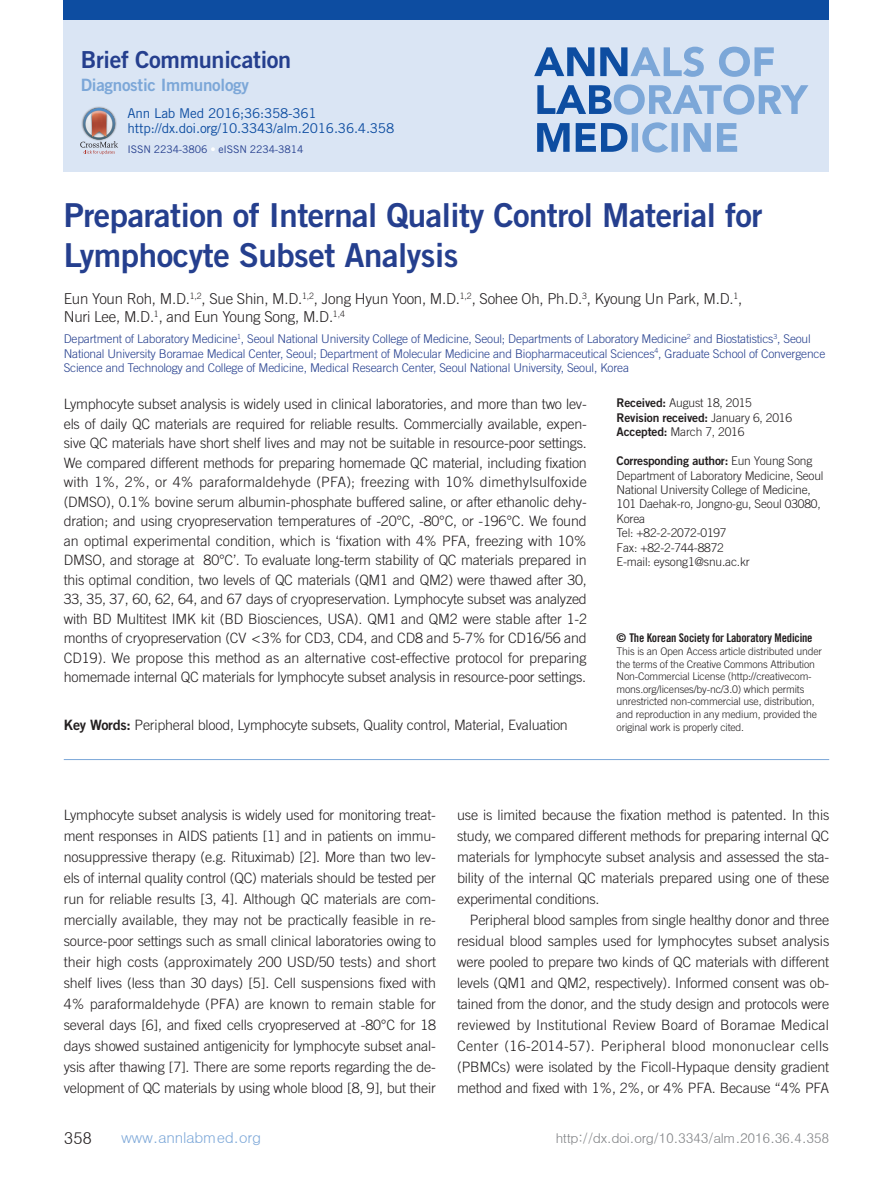
<style>
.page{position:relative;width:893px;height:1191px;background:#fff}
.page>*{position:absolute;margin:0;border:0;box-sizing:border-box;transform-origin:0 0}
.제목{font:33px/39.6px "Trade Gothic LT Std Bd 2";letter-spacing:-.015em;color:#253f8e}
.논문분류{font:23.4px "Trade Gothic LT Std Bd 2";letter-spacing:-.015em;color:#253f8e}
.논문소분류{font:16.95px "Trade Gothic LT Std Bd 2";letter-spacing:-.015em;color:#7ca7d8}
.URL{font:16.5px "Dotum";color:#231f20}
.저자{font:300 15px/18px "Trade Gothic LT Std";letter-spacing:-.015em;color:#231f20}
.URL-2{font:15px "Dotum";letter-spacing:-.02em;color:#7ca7d8}
.본문{font:300 14.25px/21px "Trade Gothic LT Std";letter-spacing:-.015em;color:#231f20;text-align:justify}
.초록{font:300 14.25px/19.5px "Trade Gothic LT Std";letter-spacing:-.015em;color:#231f20;text-align:justify}
.t1{font:13.5px "Dotum";letter-spacing:-.03em;color:#808285}
.DOI_단락{font:13.5px "Trade Gothic LT Std";letter-spacing:-.015em;color:#0d4da1}
.서지단락{font:13.5px "Trade Gothic LT Std";letter-spacing:-.015em;color:#0d4da1}
.소속{font:300 12px/14.4px "Trade Gothic LT Std";letter-spacing:-.015em;color:#253f8e}
.교신저자{font:300 12px/14.4px "Trade Gothic LT Std";letter-spacing:-.015em;color:#231f20}
.교신저자-2{font:12px "Trade Gothic LT Std Bd 2";letter-spacing:-.015em;color:#231f20}
.t2{font:12px "Trade Gothic LT Std Bd Cn 20";letter-spacing:-.015em;color:#231f20}
.t3{font:300 10.5px/12.6px "Trade Gothic LT Std";letter-spacing:-.015em;color:#231f20}
.ISSN{font:10.5px "Trade Gothic LT Std";letter-spacing:-.015em;color:#253f8e}
.s1{color:#fff}
.s2{font-family:"Trade Gothic LT Std Bd 2";font-weight:400}
.s3{font-family:"Trade Gothic LT Std";font-weight:300}
.s4{font-family:"Trade Gothic LT Std Bd 2"}
</style>
<div class="page">
<div style="left:64px;top:0;width:765px;height:172px;background:#dae5f4"></div>
<div style="left:64px;top:0;width:765px;height:19px;background:#0d4da1"></div>
<svg style="left:537px;top:122px;width:200px;height:30px"></svg>
<svg style="left:537px;top:84px;width:271px;height:31px"></svg>
<svg style="left:534px;top:47px;width:240px;height:30px"></svg>
<hr style="left:64px;top:759px;width:765px;height:1px;background:#7ca7d8">
<img style="left:93px;top:106px;width:12px;height:2px">
<svg style="left:80px;top:108px;width:38px;height:46px"></svg>
<p class="논문분류" style="left:81px;top:45px;width:212px">Brief Communication</p>
<p class="논문소분류" style="left:81px;top:75px;width:170px">Diagnostic Immunology</p>
<p class="서지단락" style="left:128px;top:105px;width:191px">Ann Lab Med 2016;36:358-361</p>
<p class="DOI_단락" style="left:128px;top:120px;width:268px">http://dx.doi.org/10.3343/alm.2016.36.4.358</p>
<p class="ISSN" style="left:128px;top:143px;width:177px">ISSN 2234-3806 <span class="s1">•</span> eISSN 2234-3814</p>
<p class="제목" style="left:64px;top:195px;width:700px">Preparation of Internal Quality Control Material for<br>Lymphocyte Subset Analysis</p>
<p class="저자" style="left:64px;top:290px;width:680px">Eun Youn Roh, M.D.<sup>1,2</sup>, Sue Shin, M.D.<sup>1,2</sup>, Jong Hyun Yoon, M.D.<sup>1,2</sup>, Sohee Oh, Ph.D.<sup>3</sup>, Kyoung Un Park, M.D.<sup>1</sup>,<br>Nuri Lee, M.D.<sup>1</sup>, and Eun Young Song, M.D.<sup>1,4</sup></p>
<p class="소속" style="left:64px;top:332px;width:763px">Department of Laboratory Medicine<sup>1</sup>, Seoul National University College of Medicine, Seoul; Departments of Laboratory Medicine<sup>2</sup> and Biostatistics<sup>3</sup>, Seoul<br>National University Boramae Medical Center, Seoul; Department of Molecular Medicine and Biopharmaceutical Sciences<sup>4</sup>, Graduate School of Convergence<br>Science and Technology and College of Medicine, Medical Research Center, Seoul National University, Seoul, Korea</p>
<p class="초록" style="left:64px;top:394px;width:525px">Lymphocyte subset analysis is widely used in clinical laboratories, and more than two lev&shy;els of daily QC materials are required for reliable results. Commercially available, expen&shy;sive QC materials have short shelf lives and may not be suitable in resource-poor settings.<br>We compared different methods for preparing homemade QC material, including fixation with 1%, 2%, or 4% paraformaldehyde (PFA); freezing with 10% dimethylsulfoxide (DMSO), 0.1% bovine serum albumin-phosphate buffered saline, or after ethanolic dehy&shy;dration; and using cryopreservation temperatures of -20°C, -80°C, or -196°C. We found an optimal experimental condition, which is ‘fixation with 4% PFA, freezing with 10% DMSO, and storage at 80°C’. To evaluate long-term stability of QC materials prepared in this optimal condition, two levels of QC materials (QM1 and QM2) were thawed after 30, 33, 35, 37, 60, 62, 64, and 67 days of cryopreservation. Lymphocyte subset was analyzed with BD Multitest IMK kit (BD Biosciences, USA). QM1 and QM2 were stable after 1-2 months of cryopreservation (CV &lt;3% for CD3, CD4, and CD8 and 5-7% for CD16/56 and CD19). We propose this method as an alternative cost-effective protocol for preparing homemade internal QC materials for lymphocyte subset analysis in resource-poor settings.</p>
<p class="초록" style="left:64px;top:715px;width:506px"><span class="s2">Key Words:</span> Peripheral blood, Lymphocyte subsets, Quality control, Material, Evaluation</p>
<p class="교신저자" style="left:617px;top:396px;width:137px"><span class="s2">Received:</span> August 18, 2015</p>
<p class="교신저자-2" style="left:617px;top:410px;width:177px">Revision received: <span class="s3">January 6, 2016</span></p>
<p class="교신저자" style="left:617px;top:424px;width:129px"><span class="s2">Accepted:</span> March 7, 2016</p>
<p class="교신저자-2" style="left:617px;top:453px;width:197px">Corresponding author: <span class="s3">Eun Young Song</span></p>
<p class="교신저자" style="left:617px;top:468px;width:209px">Department of Laboratory Medicine, Seoul<br>National University College of Medicine,</p>
<p class="교신저자" style="left:617px;top:496px;width:206px">101 Daehak-ro, Jongno-gu, Seoul 03080,<br>Korea</p>
<p class="교신저자" style="left:617px;top:525px;width:112px">Tel: +82-2-2072-0197</p>
<p class="교신저자" style="left:617px;top:540px;width:109px">Fax: +82-2-744-8872</p>
<p class="교신저자" style="left:617px;top:554px;width:135px">E-mail: eysong1@snu.ac.kr</p>
<p class="t2" style="left:617px;top:630px;width:198px"><span class="s4">©</span> The Korean Society for Laboratory Medicine</p>
<p class="t3" style="left:617px;top:645px;width:207px">This is an Open Access article distributed under the terms of the Creative Commons Attribution Non-Commercial License (http://creativecom&shy;mons.org/licenses/by-nc/3.0) which permits</p>
<p class="t3" style="left:617px;top:695px;width:202px">unrestricted non-commercial use, distribution, and reproduction in any medium, provided the original work is properly cited.</p>
<p class="본문" style="left:64px;top:804px;width:374px">Lymphocyte subset analysis is widely used for monitoring treat&shy;ment responses in AIDS patients [1] and in patients on immu&shy;nosuppressive therapy (e.g. Rituximab) [2]. More than two lev&shy;els of internal quality control (QC) materials should be tested per run for reliable results [3, 4]. Although QC materials are com&shy;mercially available, they may not be practically feasible in re&shy;source-poor settings such as small clinical laboratories owing to their high costs (approximately 200 USD/50 tests) and short shelf lives (less than 30 days) [5]. Cell suspensions fixed with 4% paraformaldehyde (PFA) are known to remain stable for several days [6], and fixed cells cryopreserved at -80°C for 18 days showed sustained antigenicity for lymphocyte subset anal&shy;ysis after thawing [7]. There are some reports regarding the de&shy;velopment of QC materials by using whole blood [8, 9], but their</p>
<p class="본문" style="left:457px;top:804px;width:374px">use is limited because the fixation method is patented. In this study, we compared different methods for preparing internal QC materials for lymphocyte subset analysis and assessed the sta&shy;bility of the internal QC materials prepared using one of these experimental conditions.</p>
<p class="본문" style="left:457px;top:909px;width:374px;text-indent:13px">Peripheral blood samples from single healthy donor and three residual blood samples used for lymphocytes subset analysis were pooled to prepare two kinds of QC materials with different levels (QM1 and QM2, respectively). Informed consent was ob&shy;tained from the donor, and the study design and protocols were reviewed by Institutional Review Board of Boramae Medical Center (16-2014-57). Peripheral blood mononuclear cells (PBMCs) were isolated by the Ficoll-Hypaque density gradient method and fixed with 1%, 2%, or 4% PFA. Because “4% PFA</p>
<p class="URL" style="left:64px;top:1129px;width:30px">358</p>
<p class="URL-2" style="left:121px;top:1130px;width:142px">www.annlabmed.org</p>
<p class="t1" style="left:556px;top:1131px;width:275px">http://dx.doi.org/10.3343/alm.2016.36.4.358</p>
</div>
